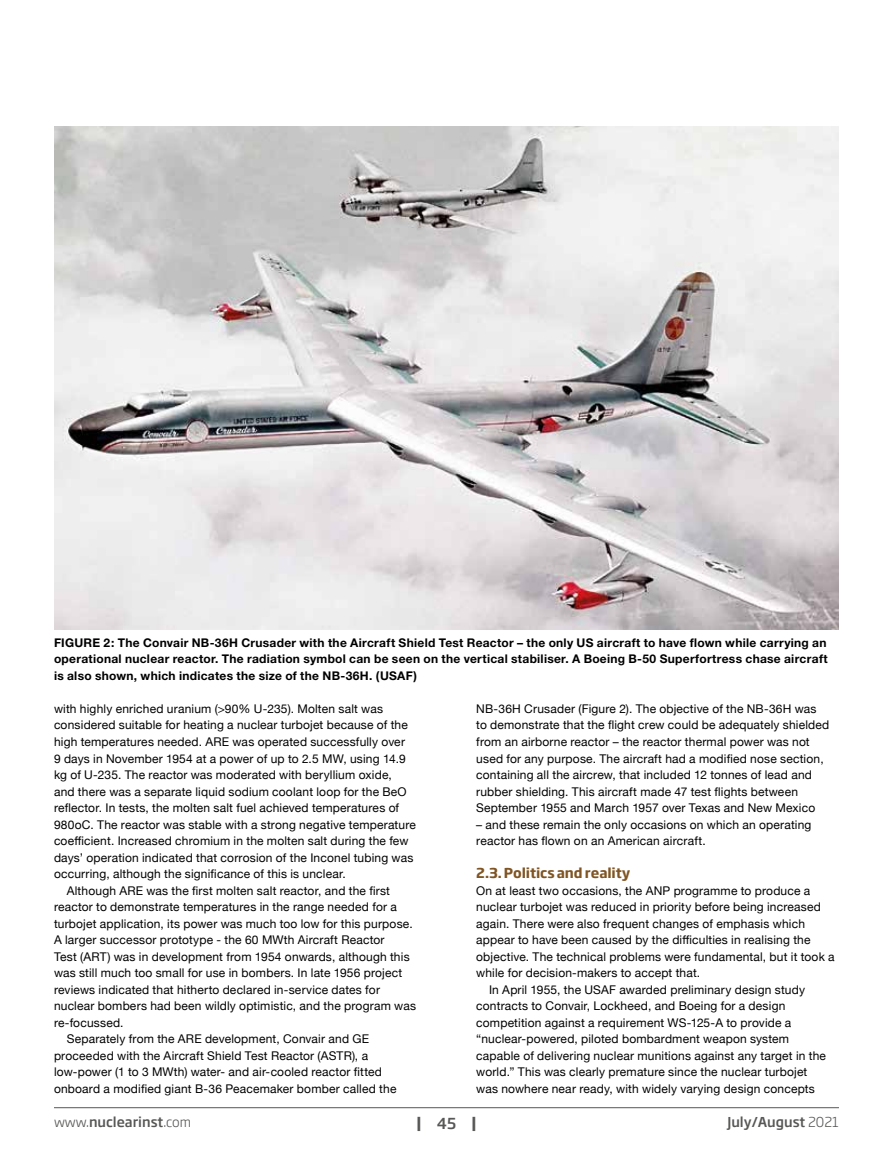
<style>
.page{position:relative;width:893px;height:1170px;background:#fff}
.page>*{position:absolute;margin:0;border:0;box-sizing:border-box;transform-origin:0 0}
.t1{font:700 15px "Soho Gothic Pro";color:#575756}
.t2{font:500 13.5px "Soho Gothic Pro";color:#575756}
.t3{font:700 13.5px "Soho Gothic Pro";letter-spacing:-.01em;color:#805523}
.t4{font:12px/16.5px "Helvetica Neue";letter-spacing:.015em;color:#000}
.t5{font:700 12px/16.5px "Helvetica Neue";letter-spacing:.025em;color:#000;text-align:justify}
.s1{font-weight:300}
.s2{font-weight:500}
</style>
<div class="page">
<hr style="left:54px;top:1107px;width:785px;height:1px;background:#575756">
<img style="left:54px;top:126px;width:785px;height:503px">
<p class="t5" style="left:54px;top:634px;width:775px">FIGURE 2: The Convair NB-36H Crusader with the Aircraft Shield Test Reactor – the only US aircraft to have flown while carrying an operational nuclear reactor. The radiation symbol can be seen on the vertical stabiliser. A Boeing B-50 Superfortress chase aircraft is also shown, which indicates the size of the NB-36H. (USAF)</p>
<p class="t4" style="left:54px;top:701px;width:331px">with highly enriched uranium (&gt;90% U-235). Molten salt was</p>
<p class="t4" style="left:54px;top:717px;width:355px">considered suitable for heating a nuclear turbojet because of the</p>
<p class="t4" style="left:54px;top:734px;width:352px">high temperatures needed. ARE was operated successfully over</p>
<p class="t4" style="left:54px;top:750px;width:353px">9 days in November 1954 at a power of up to 2.5 MW, using 14.9</p>
<p class="t4" style="left:54px;top:767px;width:339px">kg of U-235. The reactor was moderated with beryllium oxide,</p>
<p class="t4" style="left:54px;top:783px;width:354px">and there was a separate liquid sodium coolant loop for the BeO</p>
<p class="t4" style="left:54px;top:800px;width:347px">reflector. In tests, the molten salt fuel achieved temperatures of</p>
<p class="t4" style="left:54px;top:816px;width:363px">980oC. The reactor was stable with a strong negative temperature</p>
<p class="t4" style="left:54px;top:833px;width:356px">coefficient. Increased chromium in the molten salt during the few</p>
<p class="t4" style="left:54px;top:849px;width:361px">days’ operation indicated that corrosion of the Inconel tubing was</p>
<p class="t4" style="left:54px;top:866px;width:293px">occurring, although the significance of this is unclear.</p>
<p class="t4" style="left:67px;top:882px;width:325px">Although ARE was the first molten salt reactor, and the first</p>
<p class="t4" style="left:54px;top:899px;width:344px">reactor to demonstrate temperatures in the range needed for a</p>
<p class="t4" style="left:54px;top:915px;width:360px">turbojet application, its power was much too low for this purpose.</p>
<p class="t4" style="left:54px;top:932px;width:332px">A larger successor prototype - the 60 MWth Aircraft Reactor</p>
<p class="t4" style="left:54px;top:948px;width:357px">Test (ART) was in development from 1954 onwards, although this</p>
<p class="t4" style="left:54px;top:965px;width:350px">was still much too small for use in bombers. In late 1956 project</p>
<p class="t4" style="left:54px;top:981px;width:328px">reviews indicated that hitherto declared in-service dates for</p>
<p class="t4" style="left:54px;top:998px;width:364px">nuclear bombers had been wildly optimistic, and the program was</p>
<p class="t4" style="left:54px;top:1014px;width:71px">re-focussed.</p>
<p class="t4" style="left:67px;top:1031px;width:304px">Separately from the ARE development, Convair and GE</p>
<p class="t4" style="left:54px;top:1047px;width:316px">proceeded with the Aircraft Shield Test Reactor (ASTR), a</p>
<p class="t4" style="left:54px;top:1064px;width:329px">low-power (1 to 3 MWth) water- and air-cooled reactor fitted</p>
<p class="t4" style="left:54px;top:1080px;width:344px">onboard a modified giant B-36 Peacemaker bomber called the</p>
<p class="t4" style="left:476px;top:701px;width:355px">NB-36H Crusader (Figure 2). The objective of the NB-36H was to demonstrate that the flight crew could be adequately shielded from an airborne reactor – the reactor thermal power was not used for any purpose. The aircraft had a modified nose section, containing all the aircrew, that included 12 tonnes of lead and rubber shielding. This aircraft made 47 test flights between September 1955 and March 1957 over Texas and New Mexico</p>
<p class="t4" style="left:476px;top:816px;width:337px">– and these remain the only occasions on which an operating reactor has flown on an American aircraft.</p>
<p class="t3" style="left:476px;top:862px;width:156px">2.3. Politics and reality</p>
<p class="t4" style="left:476px;top:882px;width:336px">On at least two occasions, the ANP programme to produce a</p>
<p class="t4" style="left:476px;top:899px;width:346px">nuclear turbojet was reduced in priority before being increased</p>
<p class="t4" style="left:476px;top:915px;width:330px">again. There were also frequent changes of emphasis which</p>
<p class="t4" style="left:476px;top:932px;width:336px">appear to have been caused by the difficulties in realising the</p>
<p class="t4" style="left:476px;top:948px;width:360px">objective. The technical problems were fundamental, but it took a</p>
<p class="t4" style="left:476px;top:965px;width:226px">while for decision-makers to accept that.</p>
<p class="t4" style="left:489px;top:981px;width:318px">In April 1955, the USAF awarded preliminary design study</p>
<p class="t4" style="left:476px;top:998px;width:311px">contracts to Convair, Lockheed, and Boeing for a design</p>
<p class="t4" style="left:476px;top:1014px;width:317px">competition against a requirement WS-125-A to provide a</p>
<p class="t4" style="left:476px;top:1031px;width:314px">“nuclear-powered, piloted bombardment weapon system</p>
<p class="t4" style="left:476px;top:1047px;width:351px">capable of delivering nuclear munitions against any target in the</p>
<p class="t4" style="left:476px;top:1064px;width:333px">world.” This was clearly premature since the nuclear turbojet</p>
<p class="t4" style="left:476px;top:1080px;width:340px">was nowhere near ready, with widely varying design concepts</p>
<p class="t2" style="left:54px;top:1110px;width:139px"><span class="s1">www.</span>nuclearinst<span class="s1">.com</span></p>
<p class="t1" style="left:417px;top:1110px;width:61px">| <span class="s2">45</span> |</p>
<p class="t2" style="left:727px;top:1110px;width:113px">July/August <span class="s1">2021</span></p>
</div>
